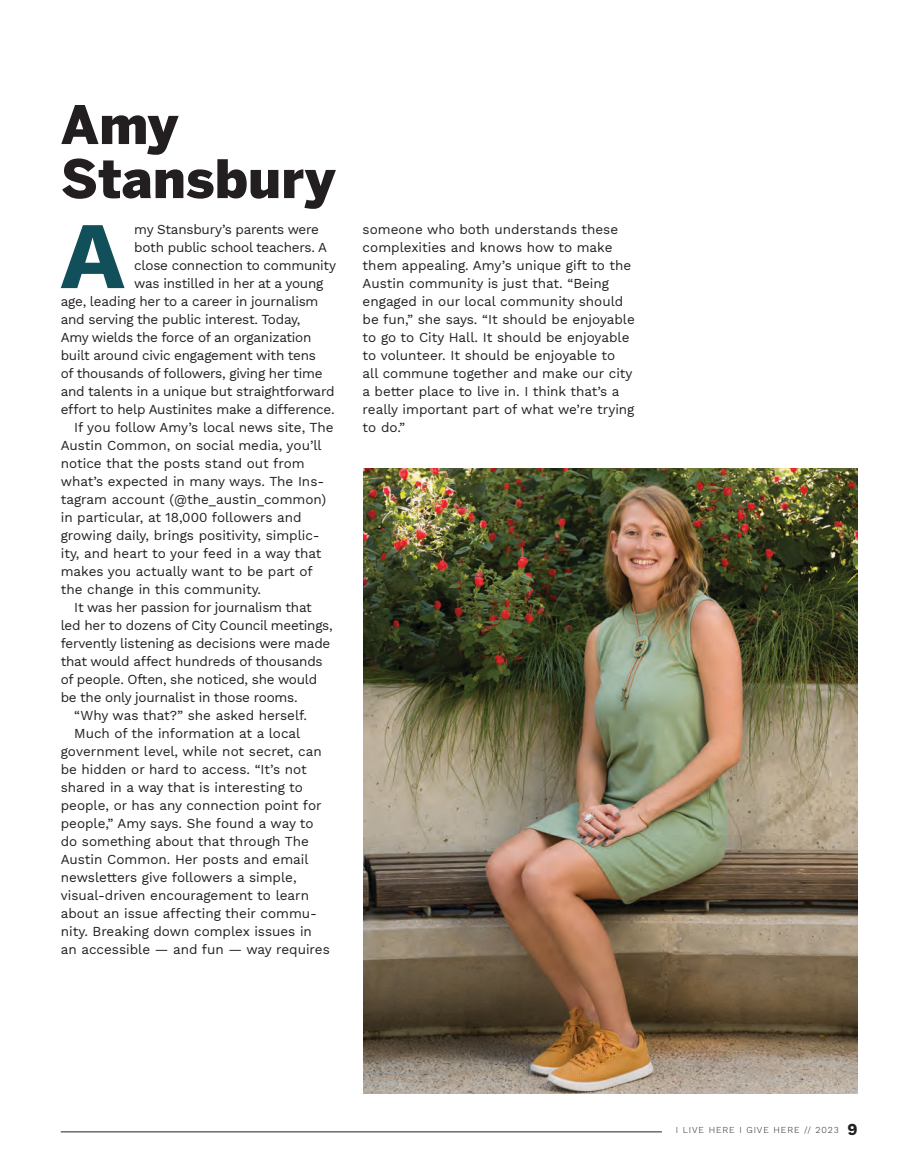
<style>
.page{position:relative;width:905px;height:1175px;background:#fff}
.page>*{position:absolute;margin:0;border:0;box-sizing:border-box;transform-origin:0 0}
.t1{font:700 95.25px "Work Sans";color:#11505a}
.t2{font:900 52.5px/54px "Benton Sans";color:#231f20}
.t3{font:13.5px/18px "Work Sans";color:#231f20}
.t4{font:300 9px "Work Sans";letter-spacing:.1em;color:#231f20}
.s1{font-weight:700;font-size:16.5px}
</style>
<div class="page">
<img style="left:363px;top:468px;width:494px;height:625px">
<hr style="left:61px;top:1131px;width:600px;height:1px;background:#231f20">
<h2 class="t2" style="left:61px;top:97px;width:276px">Amy<br>Stansbury</h2>
<h1 class="t1" style="left:60px;top:183px;width:66px">A</h1>
<p class="t3" style="left:134px;top:220px;width:186px">my Stansbury’s parents were</p>
<p class="t3" style="left:134px;top:238px;width:194px">both public school teachers. A</p>
<p class="t3" style="left:134px;top:256px;width:203px">close connection to community</p>
<p class="t3" style="left:134px;top:274px;width:190px">was instilled in her at a young</p>
<p class="t3" style="left:61px;top:292px;width:259px">age, leading her to a career in journalism</p>
<p class="t3" style="left:61px;top:310px;width:241px">and serving the public interest. Today,</p>
<p class="t3" style="left:61px;top:328px;width:252px">Amy wields the force of an organization</p>
<p class="t3" style="left:61px;top:346px;width:257px">built around civic engagement with tens</p>
<p class="t3" style="left:61px;top:364px;width:263px">of thousands of followers, giving her time</p>
<p class="t3" style="left:61px;top:382px;width:275px">and talents in a unique but straightforward</p>
<p class="t3" style="left:61px;top:400px;width:275px">effort to help Austinites make a difference.</p>
<p class="t3" style="left:74px;top:418px;width:261px">If you follow Amy’s local news site, The</p>
<p class="t3" style="left:61px;top:436px;width:262px">Austin Common, on social media, you’ll</p>
<p class="t3" style="left:61px;top:454px;width:245px">notice that the posts stand out from</p>
<p class="t3" style="left:61px;top:472px;width:265px">what’s expected in many ways. The Ins-</p>
<p class="t3" style="left:61px;top:490px;width:267px">tagram account (@the_austin_common)</p>
<p class="t3" style="left:61px;top:508px;width:242px">in particular, at 18,000 followers and</p>
<p class="t3" style="left:61px;top:526px;width:260px">growing daily, brings positivity, simplic-</p>
<p class="t3" style="left:61px;top:544px;width:262px">ity, and heart to your feed in a way that</p>
<p class="t3" style="left:61px;top:562px;width:253px">makes you actually want to be part of</p>
<p class="t3" style="left:61px;top:580px;width:202px">the change in this community.</p>
<p class="t3" style="left:74px;top:598px;width:239px">It was her passion for journalism that</p>
<p class="t3" style="left:61px;top:616px;width:273px">led her to dozens of City Council meetings,</p>
<p class="t3" style="left:61px;top:634px;width:271px">fervently listening as decisions were made</p>
<p class="t3" style="left:61px;top:652px;width:263px">that would affect hundreds of thousands</p>
<p class="t3" style="left:61px;top:670px;width:258px">of people. Often, she noticed, she would</p>
<p class="t3" style="left:61px;top:688px;width:238px">be the only journalist in those rooms.</p>
<p class="t3" style="left:74px;top:706px;width:234px">“Why was that?” she asked herself.</p>
<p class="t3" style="left:74px;top:724px;width:228px">Much of the information at a local</p>
<p class="t3" style="left:61px;top:742px;width:262px">government level, while not secret, can</p>
<p class="t3" style="left:61px;top:760px;width:247px">be hidden or hard to access. “It’s not</p>
<p class="t3" style="left:61px;top:778px;width:244px">shared in a way that is interesting to</p>
<p class="t3" style="left:61px;top:796px;width:262px">people, or has any connection point for</p>
<p class="t3" style="left:61px;top:814px;width:254px">people,” Amy says. She found a way to</p>
<p class="t3" style="left:61px;top:832px;width:250px">do something about that through The</p>
<p class="t3" style="left:61px;top:850px;width:249px">Austin Common. Her posts and email</p>
<p class="t3" style="left:61px;top:868px;width:237px">newsletters give followers a simple,</p>
<p class="t3" style="left:61px;top:886px;width:250px">visual-driven encouragement to learn</p>
<p class="t3" style="left:61px;top:904px;width:258px">about an issue affecting their commu-</p>
<p class="t3" style="left:61px;top:922px;width:253px">nity. Breaking down complex issues in</p>
<p class="t3" style="left:61px;top:940px;width:270px">an accessible — and fun — way requires</p>
<p class="t3" style="left:362px;top:220px;width:274px">someone who both understands these complexities and knows how to make them appealing. Amy’s unique gift to the Austin community is just that. “Being engaged in our local community should be fun,” she says. “It should be enjoyable to go to City Hall. It should be enjoyable to volunteer. It should be enjoyable to<br>all commune together and make our city a better place to live in. I think that’s a really important part of what we’re trying to do.”</p>
<p class="t4" style="left:675px;top:1124px;width:183px">I LIVE HERE I GIVE HERE // 2023 <span class="s1">9</span></p>
</div>
